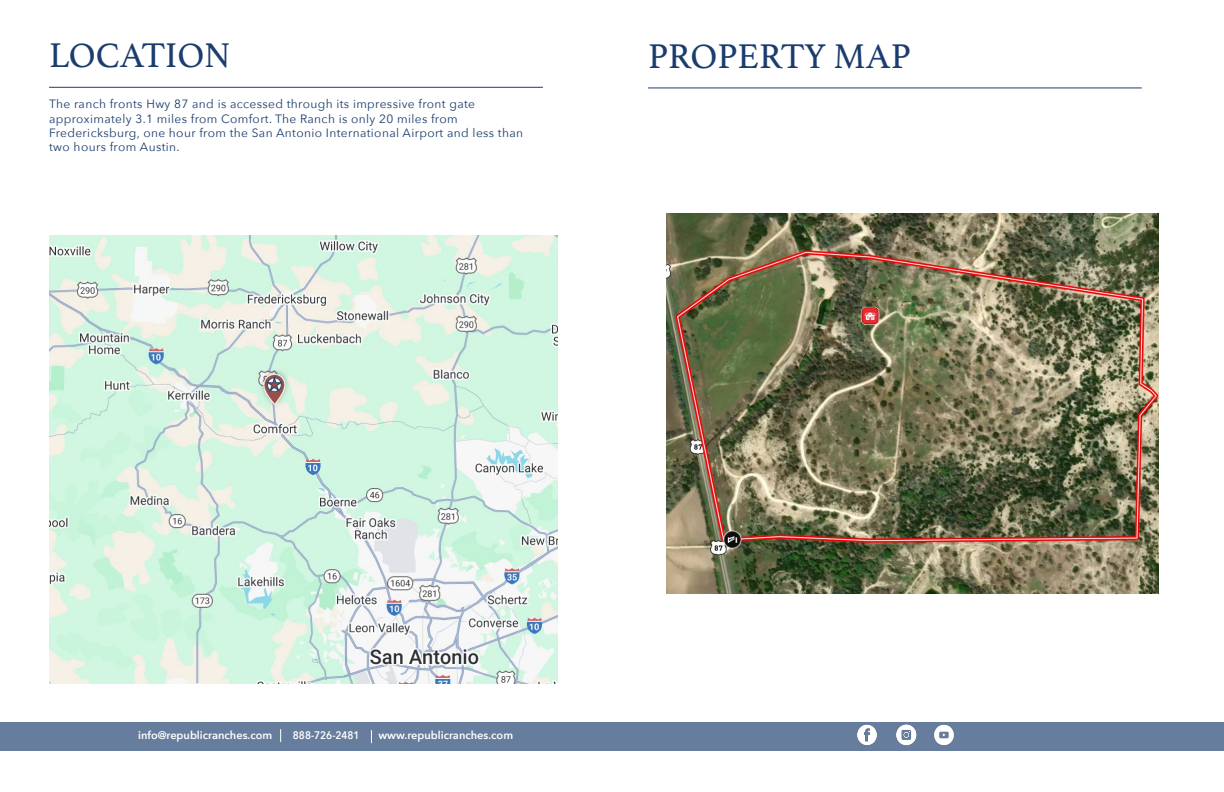
<style>
.page{position:relative;width:1224px;height:792px;background:#fff}
.page>*{position:absolute;margin:0;border:0;box-sizing:border-box;transform-origin:0 0}
.t1{font:36px "Athelas";color:#1b3d6d}
.t2{font:12px/14.4px "Avenir Next";letter-spacing:.03em;color:#1b3d6d}
.t3{font:600 11px "Avenir Next";color:#fff}
.t4{font:600 11px "Avenir Next";color:#fff;scale:.9 1}
</style>
<div class="page">
<div style="left:0;top:722px;width:1224px;height:29px;background:#677d9d"></div>
<img style="left:857px;top:725px;width:20px;height:20px">
<img style="left:896px;top:724px;width:21px;height:22px">
<img style="left:934px;top:724px;width:20px;height:21px">
<hr style="left:49px;top:87px;width:494px;height:1px;background:#1a3e6d">
<svg style="left:280px;top:729px;width:1px;height:13px"></svg>
<svg style="left:371px;top:730px;width:1px;height:13px"></svg>
<hr style="left:648px;top:87px;width:494px;height:1px;background:#1a3e6d">
<img style="left:49px;top:236px;width:509px;height:448px">
<img style="left:666px;top:213px;width:493px;height:380px">
<h1 class="t1" style="left:49px;top:27px;width:183px">LOCATION</h1>
<p class="t2" style="left:49px;top:96px;width:476px">The ranch fronts Hwy 87 and is accessed through its impressive front gate approximately 3.1 miles from Comfort. The Ranch is only 20 miles from Fredericksburg, one hour from the San Antonio International Airport and less than two hours from Austin.</p>
<h1 class="t1" style="left:648px;top:27px;width:264px">PROPERTY MAP</h1>
<p class="t3" style="left:138px;top:726px;width:136px">info@republicranches.com</p>
<p class="t4" style="left:293px;top:726px;width:76px">888-726-2481</p>
<p class="t3" style="left:378px;top:726px;width:136px">www.republicranches.com</p>
</div>
